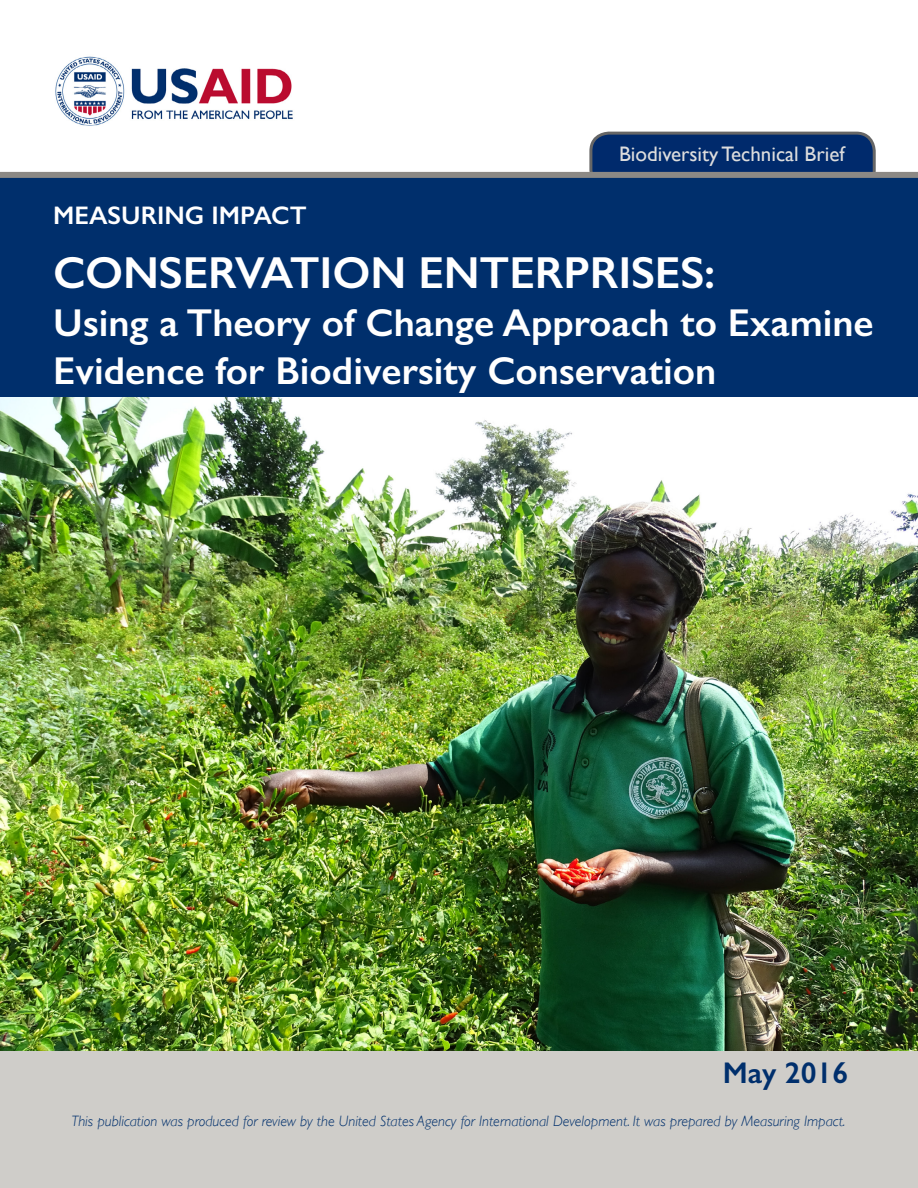
<style>
.page{position:relative;width:918px;height:1188px;background:#fff}
.page>*{position:absolute;margin:0;border:0;box-sizing:border-box;transform-origin:0 0}
.t1{font:600 45px "Gill Sans";letter-spacing:-.005em;color:#fff}
.t2{font:600 39px/48px "Gill Sans";color:#fff}
.t3{font:600 30px "Gill Sans";color:#002f6c}
.t4{font:600 25.5px "Gill Sans";color:#fff}
.t5{font:21px "Gill Sans";color:#ddd}
.t6{font:italic 300 15px "Gill Sans";color:#002f6c}
</style>
<div class="page">
<div style="left:591px;top:133px;width:283px;height:55px;background:#002a6c;border-radius:18px"></div>
<div style="left:589px;top:132px;width:287px;height:57px;border:3px solid #666;border-radius:18px"></div>
<img style="left:55px;top:56px;width:238px;height:70px">
<div style="left:0;top:1022px;width:918px;height:166px;background:#cfcdc9"></div>
<div style="left:0;top:173px;width:918px;height:236px;background:#002f6c"></div>
<div style="left:0;top:172px;width:918px;height:6px;background:#8c8985"></div>
<img style="left:0;top:398px;width:918px;height:653px">
<p class="t5" style="left:619px;top:142px;width:227px">Biodiversity Technical Brief</p>
<p class="t4" style="left:53px;top:200px;width:255px">MEASURING IMPACT</p>
<p class="t1" style="left:53px;top:246px;width:664px">CONSERVATION ENTERPRISES:</p>
<p class="t2" style="left:53px;top:299px;width:822px">Using a Theory of Change Approach to Examine<br>Evidence for Biodiversity Conservation</p>
<p class="t3" style="left:723px;top:1055px;width:127px">May 2016</p>
<p class="t6" style="left:72px;top:1113px;width:775px">This publication was produced for review by the United States Agency for International Development. It was prepared by Measuring Impact.</p>
</div>
